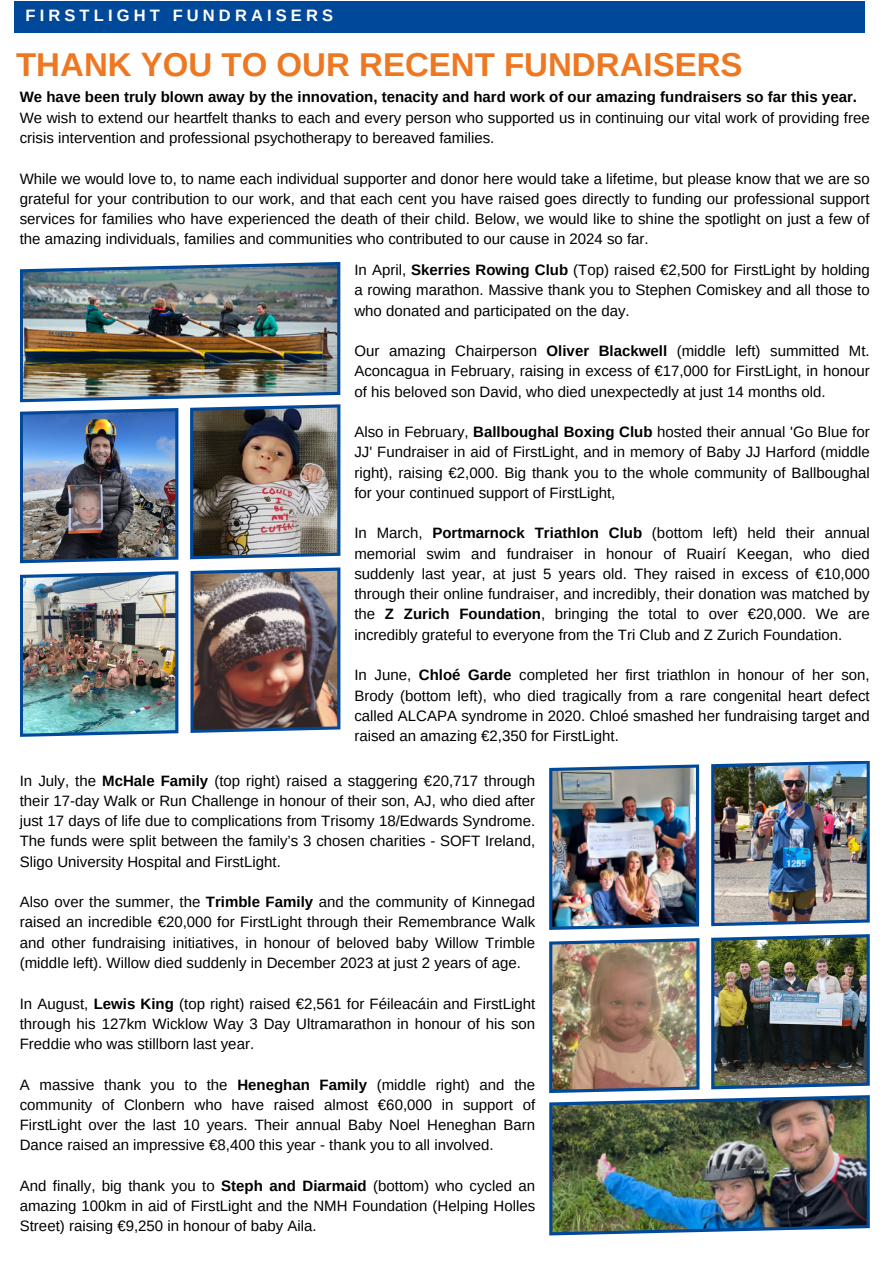
<style>
.page{position:relative;width:894px;height:1264px;background:#fff}
.page>*{position:absolute;margin:0;border:0;box-sizing:border-box;transform-origin:0 0}
.t1{font:700 33px "Arimo";color:#ee7721}
.t2{font:700 16.5px "Arimo";letter-spacing:.25em;color:#fff}
.t3{font:15px/20.2px "Arimo";color:#000;text-align:justify}
.t4{font:700 15px "Arimo";color:#000}
.s1{font-weight:700}
</style>
<div class="page">
<div style="left:15px;top:1px;width:849px;height:31px;background:#004899"></div>
<img style="left:20px;top:262px;width:320px;height:474px">
<img style="left:549px;top:761px;width:320px;height:474px">
<p class="t2" style="left:25px;top:6px;width:309px">FIRSTLIGHT FUNDRAISERS</p>
<p class="t1" style="left:16px;top:46px;width:727px">THANK YOU TO OUR RECENT FUNDRAISERS</p>
<p class="t4" style="left:20px;top:89px;width:838px">We have been truly blown away by the innovation, tenacity and hard work of our amazing fundraisers so far this year.</p>
<p class="t3" style="left:20px;top:107px;width:851px">We wish to extend our heartfelt thanks to each and every person who supported us in continuing our vital work of providing free crisis intervention and professional psychotherapy to bereaved families.</p>
<p class="t3" style="left:20px;top:168px;width:851px">While we would love to, to name each individual supporter and donor here would take a lifetime, but please know that we are so grateful for your contribution to our work, and that each cent you have raised goes directly to funding our professional support services for families who have experienced the death of their child. Below, we would like to shine the spotlight on just a few of the amazing individuals, families and communities who contributed to our cause in 2024 so far.</p>
<p class="t3" style="left:354px;top:260px;width:516px">In April, <span class="s1">Skerries Rowing Club</span> (Top) raised €2,500 for FirstLight by holding a rowing marathon. Massive thank you to Stephen Comiskey and all those to who donated and participated on the day.</p>
<p class="t3" style="left:354px;top:341px;width:516px">Our amazing Chairperson <span class="s1">Oliver Blackwell</span> (middle left) summitted Mt.<br>Aconcagua in February, raising in excess of €17,000 for FirstLight, in honour of his beloved son David, who died unexpectedly at just 14 months old.</p>
<p class="t3" style="left:354px;top:422px;width:516px">Also in February, <span class="s1">Ballboughal Boxing Club</span> hosted their annual 'Go Blue for JJ' Fundraiser in aid of FirstLight, and in memory of Baby JJ Harford (middle right), raising €2,000. Big thank you to the whole community of Ballboughal for your continued support of FirstLight,</p>
<p class="t3" style="left:354px;top:523px;width:516px">In March, <span class="s1">Portmarnock Triathlon Club</span> (bottom left) held their annual memorial swim and fundraiser in honour of Ruairí Keegan, who died suddenly last year, at just 5 years old. They raised in excess of €10,000 through their online fundraiser, and incredibly, their donation was matched by the <span class="s1">Z Zurich Foundation</span>, bringing the total to over €20,000. We are incredibly grateful to everyone from the Tri Club and Z Zurich Foundation.</p>
<p class="t3" style="left:354px;top:665px;width:516px">In June, <span class="s1">Chloé Garde</span> completed her first triathlon in honour of her son, Brody (bottom left), who died tragically from a rare congenital heart defect called ALCAPA syndrome in 2020. Chloé smashed her fundraising target and raised an amazing €2,350 for FirstLight.</p>
<p class="t3" style="left:20px;top:770px;width:516px">In July, the <span class="s1">McHale Family</span> (top right) raised a staggering €20,717 through their 17-day Walk or Run Challenge in honour of their son, AJ, who died after just 17 days of life due to complications from Trisomy 18/Edwards Syndrome.<br>The funds were split between the family’s 3 chosen charities - SOFT Ireland, Sligo University Hospital and FirstLight.</p>
<p class="t3" style="left:20px;top:891px;width:516px">Also over the summer, the <span class="s1">Trimble Family</span> and the community of Kinnegad raised an incredible €20,000 for FirstLight through their Remembrance Walk and other fundraising initiatives, in honour of beloved baby Willow Trimble (middle left). Willow died suddenly in December 2023 at just 2 years of age.</p>
<p class="t3" style="left:20px;top:993px;width:516px">In August, <span class="s1">Lewis King</span> (top right) raised €2,561 for Féileacáin and FirstLight through his 127km Wicklow Way 3 Day Ultramarathon in honour of his son Freddie who was stillborn last year.</p>
<p class="t3" style="left:20px;top:1074px;width:516px">A massive thank you to the <span class="s1">Heneghan Family</span> (middle right) and the community of Clonbern who have raised almost €60,000 in support of FirstLight over the last 10 years. Their annual Baby Noel Heneghan Barn Dance raised an impressive €8,400 this year - thank you to all involved.</p>
<p class="t3" style="left:20px;top:1175px;width:516px">And finally, big thank you to <span class="s1">Steph and Diarmaid</span> (bottom) who cycled an amazing 100km in aid of FirstLight and the NMH Foundation (Helping Holles Street) raising €9,250 in honour of baby Aila.</p>
</div>
